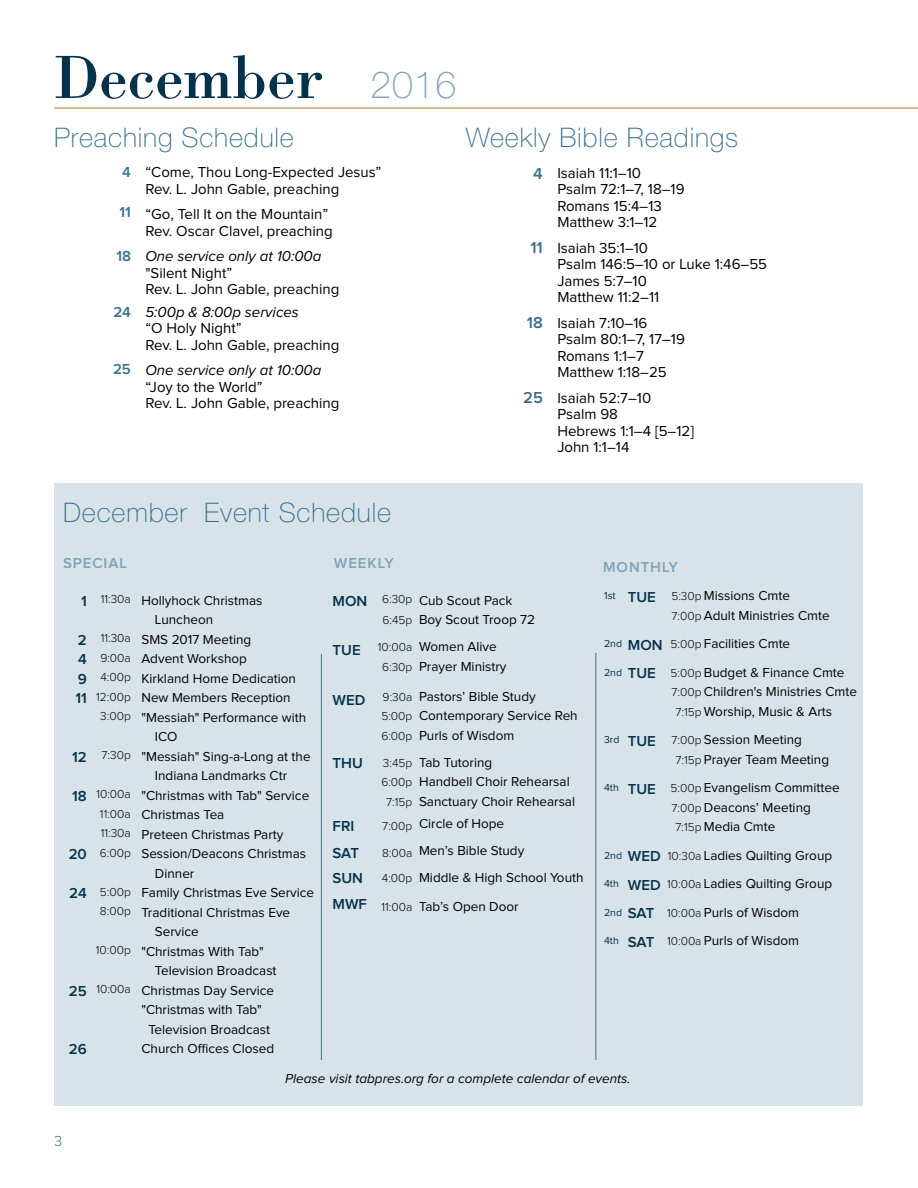
<style>
.page{position:relative;width:918px;height:1188px;background:#fff}
.page>*{position:absolute;margin:0;border:0;box-sizing:border-box;transform-origin:0 0}
.t1{font:63px "Bodoni Std";color:#03324c}
.t2{font:100 27px "Helvetica Neue LT Std";letter-spacing:.03em;color:#396e8f}
.t3{font:600 16.5px "Proxima Nova";color:#396e8f}
.t4{font:15px/16.5px "Proxima Nova";color:#000}
.t5{font:600 15px/28.5px "Proxima Nova";color:#03324c}
.t6{font:italic 15px "Proxima Nova";color:#000}
.t7{font:600 15px "Proxima Nova";letter-spacing:.06em;color:#7ea2b7}
.t8{font:600 15px "Proxima Nova";color:#396e8f}
.t9{font:300 15px "Proxima Nova";color:#396e8f}
.t10{font:13.5px/19.5px "Proxima Nova";color:#000}
.t11{font:italic 13.5px "Proxima Nova";color:#000}
.t12{font:300 12px/19.5px "Proxima Nova";color:#000;text-align:center}
.t13{font:10.5px "Proxima Nova";color:#03324c}
.s1{font-family:"Helvetica Neue LT Std";font-weight:100;font-size:37.5px;color:#7ea2b7}
</style>
<div class="page">
<hr style="left:54px;top:108px;width:864px;height:1px;background:#ba8746">
<div style="left:54px;top:484px;width:808px;height:622px;background:#d8e3e9"></div>
<hr style="left:321px;top:654px;width:1px;height:406px;background:#396e8f">
<hr style="left:596px;top:653px;width:1px;height:407px;background:#396e8f">
<h1 class="t1" style="left:54px;top:39px;width:404px">December <span class="s1">2016</span></h1>
<h2 class="t2" style="left:54px;top:122px;width:241px">Preaching Schedule</h2>
<h2 class="t2" style="left:466px;top:122px;width:274px">Weekly Bible Readings</h2>
<p class="t4" style="left:145px;top:164px;width:237px">“Come, Thou Long-Expected Jesus”<br>Rev. L. John Gable, preaching</p>
<p class="t4" style="left:145px;top:206px;width:189px">“Go, Tell It on the Mountain”<br>Rev. Oscar Clavel, preaching</p>
<p class="t6" style="left:145px;top:249px;width:177px">One service only at 10:00a</p>
<p class="t4" style="left:145px;top:265px;width:195px">"Silent Night”<br>Rev. L. John Gable, preaching</p>
<p class="t6" style="left:145px;top:305px;width:155px">5:00p &amp; 8:00p services</p>
<p class="t4" style="left:145px;top:320px;width:195px">“O Holy Night”<br>Rev. L. John Gable, preaching</p>
<p class="t6" style="left:145px;top:363px;width:177px">One service only at 10:00a</p>
<p class="t4" style="left:145px;top:379px;width:195px">“Joy to the World”<br>Rev. L. John Gable, preaching</p>
<p class="t8" style="left:122px;top:165px;width:10px">4</p>
<p class="t8" style="left:120px;top:205px;width:13px">11</p>
<p class="t8" style="left:116px;top:249px;width:16px">18</p>
<p class="t4" style="left:557px;top:165px;width:129px">Isaiah 11:1–10<br>Psalm 72:1–7, 18–19<br>Romans 15:4–13<br>Matthew 3:1–12</p>
<p class="t4" style="left:557px;top:240px;width:211px">Isaiah 35:1–10<br>Psalm 146:5–10 or Luke 1:46–55<br>James 5:7–10<br>Matthew 11:2–11</p>
<p class="t4" style="left:557px;top:315px;width:129px">Isaiah 7:10–16<br>Psalm 80:1–7, 17–19<br>Romans 1:1–7<br>Matthew 1:18–25</p>
<p class="t4" style="left:557px;top:390px;width:138px">Isaiah 52:7–10<br>Psalm 98<br>Hebrews 1:1–4 [5–12]<br>John 1:1–14</p>
<p class="t3" style="left:533px;top:166px;width:11px">4</p>
<p class="t3" style="left:530px;top:240px;width:14px">11</p>
<p class="t8" style="left:113px;top:305px;width:19px">24</p>
<p class="t3" style="left:527px;top:315px;width:18px">18</p>
<p class="t8" style="left:113px;top:362px;width:19px">25</p>
<p class="t3" style="left:523px;top:390px;width:21px">25</p>
<h2 class="t2" style="left:63px;top:497px;width:329px">December Event Schedule</h2>
<p class="t7" style="left:63px;top:556px;width:65px">SPECIAL</p>
<p class="t5" style="left:81px;top:587px;width:7px">1</p>
<p class="t5" style="left:75px;top:631px;width:13px;line-height:19.5px;text-align:justify">2<br>4<br>9<br>11</p>
<p class="t5" style="left:72px;top:743px;width:16px">12</p>
<p class="t5" style="left:72px;top:782px;width:16px">18</p>
<p class="t5" style="left:69px;top:841px;width:20px">20</p>
<p class="t5" style="left:69px;top:880px;width:19px">24</p>
<p class="t5" style="left:69px;top:977px;width:19px">25</p>
<p class="t12" style="left:101px;top:590px;width:32px">11:30a</p>
<p class="t12" style="left:96px;top:629px;width:36px">11:30a<br>9:00a<br>4:00p<br>12:00p<br>3:00p</p>
<p class="t12" style="left:102px;top:746px;width:31px">7:30p</p>
<p class="t12" style="left:96px;top:785px;width:36px;text-align:justify">10:00a 11:00a 11:30a 6:00p</p>
<p class="t12" style="left:100px;top:883px;width:32px;text-align:left">5:00p<br>8:00p</p>
<p class="t12" style="left:96px;top:941px;width:36px">10:00p</p>
<p class="t12" style="left:96px;top:980px;width:36px">10:00a</p>
<p class="t5" style="left:69px;top:1036px;width:19px">26</p>
<p class="t10" style="left:141px;top:591px;width:122px">Hollyhock Christmas</p>
<p class="t10" style="left:155px;top:610px;width:60px">Luncheon</p>
<p class="t10" style="left:141px;top:630px;width:111px">SMS 2017 Meeting</p>
<p class="t10" style="left:141px;top:649px;width:107px">Advent Workshop</p>
<p class="t10" style="left:141px;top:669px;width:156px">Kirkland Home Dedication</p>
<p class="t10" style="left:141px;top:688px;width:151px">New Members Reception</p>
<p class="t10" style="left:141px;top:708px;width:166px">"Messiah" Performance with</p>
<p class="t10" style="left:155px;top:727px;width:24px">ICO</p>
<p class="t10" style="left:141px;top:747px;width:171px">"Messiah" Sing-a-Long at the</p>
<p class="t10" style="left:155px;top:766px;width:134px">Indiana Landmarks Ctr</p>
<p class="t10" style="left:141px;top:786px;width:169px">"Christmas with Tab" Service</p>
<p class="t10" style="left:141px;top:805px;width:84px">Christmas Tea</p>
<p class="t10" style="left:141px;top:825px;width:144px">Preteen Christmas Party</p>
<p class="t10" style="left:141px;top:844px;width:166px">Session/Deacons Christmas</p>
<p class="t10" style="left:155px;top:864px;width:41px">Dinner</p>
<p class="t10" style="left:141px;top:883px;width:174px">Family Christmas Eve Service</p>
<p class="t10" style="left:141px;top:903px;width:150px">Traditional Christmas Eve</p>
<p class="t10" style="left:155px;top:922px;width:45px">Service</p>
<p class="t10" style="left:141px;top:942px;width:124px">"Christmas With Tab"</p>
<p class="t10" style="left:155px;top:961px;width:123px">Television Broadcast</p>
<p class="t10" style="left:141px;top:981px;width:134px">Christmas Day Service</p>
<p class="t10" style="left:141px;top:1000px;width:122px">"Christmas with Tab"</p>
<p class="t10" style="left:148px;top:1020px;width:123px">Television Broadcast</p>
<p class="t10" style="left:141px;top:1039px;width:134px">Church Offices Closed</p>
<p class="t7" style="left:334px;top:556px;width:61px">WEEKLY</p>
<p class="t7" style="left:603px;top:561px;width:76px">MONTHLY</p>
<p class="t13" style="left:604px;top:591px;width:13px">1st</p>
<p class="t10" style="left:704px;top:587px;width:127px">Missions Cmte<br>Adult Ministries Cmte</p>
<p class="t10" style="left:704px;top:630px;width:142px;line-height:28.5px">Facilities Cmte<br>Budget &amp; Finance Cmte</p>
<p class="t10" style="left:704px;top:683px;width:155px">Children's Ministries Cmte<br>Worship, Music &amp; Arts</p>
<p class="t10" style="left:704px;top:731px;width:127px">Session Meeting<br>Prayer Team Meeting</p>
<p class="t10" style="left:704px;top:779px;width:137px">Evangelism Committee<br>Deacons’ Meeting<br>Media Cmte</p>
<p class="t10" style="left:704px;top:842px;width:130px;line-height:28.5px">Ladies Quilting Group<br>Ladies Quilting Group<br>Purls of Wisdom<br>Purls of Wisdom</p>
<p class="t5" style="left:628px;top:583px;width:30px">TUE</p>
<p class="t5" style="left:628px;top:631px;width:36px">MON<br>TUE</p>
<p class="t12" style="left:671px;top:587px;width:32px;text-align:left">5:30p<br>7:00p</p>
<p class="t12" style="left:671px;top:635px;width:32px">5:00p</p>
<p class="t12" style="left:671px;top:664px;width:32px">5:00p<br>7:00p<br>7:15p</p>
<p class="t12" style="left:672px;top:731px;width:32px">7:00p<br>7:15p</p>
<p class="t12" style="left:671px;top:779px;width:32px">5:00p<br>7:00p<br>7:15p</p>
<p class="t12" style="left:668px;top:847px;width:35px">10:30a</p>
<p class="t12" style="left:667px;top:875px;width:36px">10:00a</p>
<p class="t12" style="left:667px;top:904px;width:36px">10:00a</p>
<p class="t12" style="left:667px;top:932px;width:36px">10:00a</p>
<p class="t12" style="left:382px;top:589px;width:32px;line-height:21px;text-align:left">6:30p<br>6:45p</p>
<p class="t12" style="left:378px;top:638px;width:36px">10:00a<br>6:30p</p>
<p class="t12" style="left:381px;top:688px;width:33px;text-align:justify">9:30a 5:00p 6:00p</p>
<p class="t12" style="left:381px;top:754px;width:33px">3:45p<br>6:00p<br>7:15p</p>
<p class="t12" style="left:382px;top:817px;width:32px">7:00p</p>
<p class="t12" style="left:382px;top:841px;width:32px;line-height:25.5px;text-align:left">8:00a<br>4:00p</p>
<p class="t12" style="left:382px;top:898px;width:32px">11:00a</p>
<p class="t10" style="left:419px;top:591px;width:118px">Cub Scout Pack<br>Boy Scout Troop 72</p>
<p class="t10" style="left:419px;top:637px;width:89px">Women Alive<br>Prayer Ministry</p>
<p class="t10" style="left:419px;top:687px;width:160px">Pastors’ Bible Study<br>Contemporary Service Reh<br>Purls of Wisdom</p>
<p class="t10" style="left:419px;top:753px;width:158px">Tab Tutoring<br>Handbell Choir Rehearsal<br>Sanctuary Choir Rehearsal</p>
<p class="t10" style="left:419px;top:811px;width:166px;line-height:27px">Circle of Hope<br>Men’s Bible Study<br>Middle &amp; High School Youth</p>
<p class="t10" style="left:419px;top:897px;width:101px">Tab’s Open Door</p>
<p class="t5" style="left:333px;top:587px;width:36px">MON</p>
<p class="t5" style="left:333px;top:637px;width:30px">TUE</p>
<p class="t5" style="left:333px;top:686px;width:34px">WED</p>
<p class="t13" style="left:604px;top:639px;width:20px">2nd</p>
<p class="t13" style="left:604px;top:667px;width:20px">2nd</p>
<p class="t5" style="left:628px;top:727px;width:30px">TUE</p>
<p class="t5" style="left:628px;top:775px;width:30px">TUE</p>
<p class="t13" style="left:604px;top:735px;width:17px">3rd</p>
<p class="t5" style="left:333px;top:749px;width:32px">THU</p>
<p class="t13" style="left:604px;top:783px;width:16px">4th</p>
<p class="t5" style="left:333px;top:813px;width:28px;line-height:27px">FRI<br>SAT</p>
<p class="t5" style="left:333px;top:866px;width:36px;line-height:25.5px">SUN<br>MWF</p>
<p class="t5" style="left:628px;top:842px;width:34px">WED<br>WED<br>SAT<br>SAT</p>
<p class="t13" style="left:604px;top:850px;width:20px">2nd</p>
<p class="t13" style="left:604px;top:879px;width:16px">4th</p>
<p class="t13" style="left:604px;top:907px;width:20px">2nd</p>
<p class="t13" style="left:604px;top:936px;width:16px">4th</p>
<p class="t11" style="left:285px;top:1072px;width:347px">Please visit tabpres.org for a complete calendar of events.</p>
<p class="t9" style="left:54px;top:1134px;width:10px">3</p>
</div>
